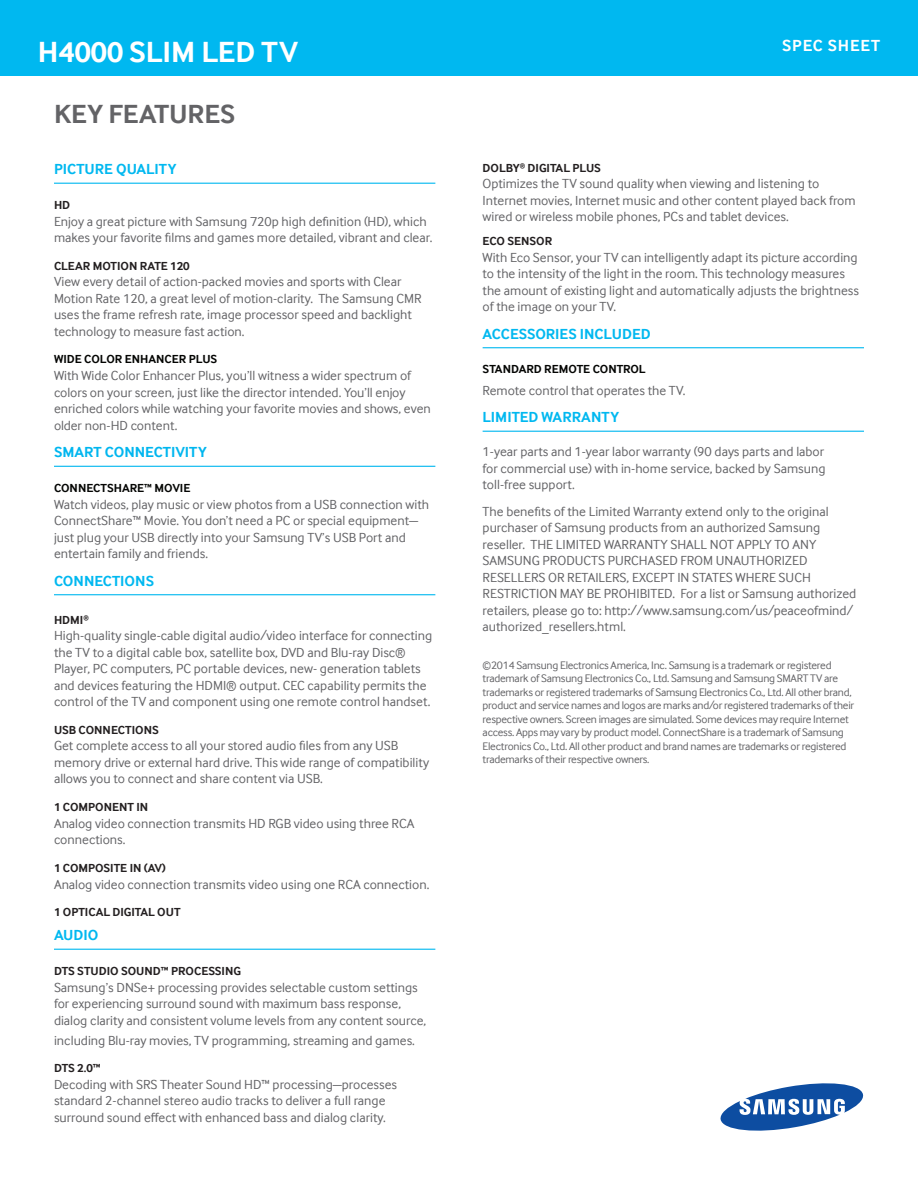
<style>
.page{position:relative;width:918px;height:1188px;background:#fff}
.page>*{position:absolute;margin:0;border:0;box-sizing:border-box;transform-origin:0 0}
.t1{font:700 30px "Samsung Inter Face";color:#fff}
.t2{font:700 27px "Samsung Inter Face";color:#636366}
.t3{font:700 16.5px "Samsung Inter Face";letter-spacing:.05em;color:#fff}
.t4{font:700 15px "Samsung Inter Face";color:#00b8f0}
.t5{font:700 15px "Samsung Inter Face";color:#00b6ef}
.t6{font:13.5px/16.5px "Samsung Inter Face";color:#636366}
.t7{font:700 12px "Samsung Inter Face";color:#231f20}
.t8{font:700 12px "Samsung Inter Face";color:#040503}
.t9{font:11.25px/13.5px "Samsung Inter Face";letter-spacing:-.02em;color:#636366}
</style>
<div class="page">
<svg style="left:720px;top:1083px;width:144px;height:48px"></svg>
<div style="left:0;top:0;width:918px;height:76px;background:#00b8f0"></div>
<hr style="left:54px;top:183px;width:381px;height:1px;background:#00b8f0">
<hr style="left:54px;top:466px;width:381px;height:1px;background:#00b6ef">
<hr style="left:54px;top:594px;width:381px;height:1px;background:#00b8f0">
<hr style="left:54px;top:949px;width:381px;height:1px;background:#00b8f0">
<hr style="left:483px;top:347px;width:381px;height:1px;background:#00b8f0">
<hr style="left:483px;top:431px;width:381px;height:1px;background:#00b8f0">
<h1 class="t1" style="left:38px;top:34px;width:262px">H4000 SLIM LED TV</h1>
<p class="t3" style="left:782px;top:36px;width:100px">SPEC SHEET</p>
<h2 class="t2" style="left:54px;top:98px;width:183px">KEY FEATURES</h2>
<p class="t4" style="left:54px;top:160px;width:124px">PICTURE QUALITY</p>
<p class="t7" style="left:54px;top:198px;width:18px">HD</p>
<p class="t6" style="left:54px;top:213px;width:380px">Enjoy a great picture with Samsung 720p high definition (HD), which makes your favorite films and games more detailed, vibrant and clear.</p>
<p class="t7" style="left:54px;top:259px;width:16px">CLEAR</p>
<p class="t7" style="left:93px;top:259px;width:18px">MOTION</p>
<p class="t7" style="left:140px;top:259px;width:16px">RATE</p>
<p class="t7" style="left:170px;top:259px;width:21px">120</p>
<p class="t6" style="left:54px;top:274px;width:369px">View every detail of action-packed movies and sports with Clear Motion Rate 120, a great level of motion-clarity. The Samsung CMR uses the frame refresh rate, image processor speed and backlight technology to measure fast action.</p>
<p class="t8" style="left:54px;top:352px;width:17px">WIDE</p>
<p class="t8" style="left:84px;top:352px;width:16px">COLOR</p>
<p class="t8" style="left:125px;top:352px;width:16px">ENHANCER</p>
<p class="t8" style="left:189px;top:352px;width:15px">PLUS</p>
<p class="t6" style="left:54px;top:368px;width:378px">With Wide Color Enhancer Plus, you’ll witness a wider spectrum of colors on your screen, just like the director intended. You’ll enjoy enriched colors while watching your favorite movies and shows, even older non-HD content.</p>
<p class="t5" style="left:54px;top:443px;width:154px">SMART CONNECTIVITY</p>
<p class="t8" style="left:54px;top:481px;width:16px">CONNECT</p>
<p class="t8" style="left:107px;top:481px;width:15px">SHARE</p>
<p class="t8" style="left:144px;top:481px;width:28px">™ MOVIE</p>
<p class="t6" style="left:54px;top:496px;width:377px">Watch videos, play music or view photos from a USB connection with ConnectShare™ Movie. You don’t need a PC or special equipment— just plug your USB directly into your Samsung TV’s USB Port and entertain family and friends.</p>
<p class="t4" style="left:54px;top:572px;width:102px">CONNECTIONS</p>
<p class="t7" style="left:54px;top:613px;width:36px">HDMI<sup>®</sup></p>
<p class="t6" style="left:54px;top:627px;width:380px">High-quality single-cable digital audio/video interface for connecting the TV to a digital cable box, satellite box, DVD and Blu-ray Disc® Player, PC computers, PC portable devices, new- generation tablets and devices featuring the HDMI® output. CEC capability permits the control of the TV and component using one remote control handset.</p>
<p class="t7" style="left:54px;top:723px;width:41px">USB CONNECTIONS</p>
<p class="t6" style="left:54px;top:738px;width:377px">Get complete access to all your stored audio files from any USB memory drive or external hard drive. This wide range of compatibility allows you to connect and share content via USB.</p>
<p class="t7" style="left:54px;top:800px;width:25px">1 COMPONENT</p>
<p class="t7" style="left:136px;top:800px;width:6px">IN</p>
<p class="t6" style="left:54px;top:815px;width:362px">Analog video connection transmits HD RGB video using three RCA connections.</p>
<p class="t7" style="left:54px;top:861px;width:25px">1 COMPOSITE</p>
<p class="t7" style="left:130px;top:861px;width:38px">IN (AV)</p>
<p class="t6" style="left:54px;top:876px;width:377px">Analog video connection transmits video using one RCA connection.</p>
<p class="t7" style="left:54px;top:905px;width:25px">1 OPTICAL</p>
<p class="t7" style="left:113px;top:905px;width:15px">DIGITAL</p>
<p class="t7" style="left:157px;top:905px;width:17px">OUT</p>
<p class="t4" style="left:54px;top:926px;width:46px">AUDIO</p>
<p class="t7" style="left:54px;top:964px;width:38px">DTS STUDIO</p>
<p class="t7" style="left:121px;top:964px;width:16px">SOUND</p>
<p class="t7" style="left:161px;top:964px;width:82px">™ PROCESSING</p>
<p class="t6" style="left:54px;top:979px;width:374px">Samsung’s DNSe+ processing provides selectable custom settings for experiencing surround sound with maximum bass response, dialog clarity and consistent volume levels from any content source,</p>
<p class="t6" style="left:54px;top:1032px;width:362px">including Blu-ray movies, TV programming, streaming and games.</p>
<p class="t7" style="left:54px;top:1061px;width:48px">DTS 2.0™</p>
<p class="t6" style="left:54px;top:1076px;width:345px">Decoding with SRS Theater Sound HD™ processing—processes standard 2-channel stereo audio tracks to deliver a full range surround sound effect with enhanced bass and dialog clarity.</p>
<p class="t7" style="left:483px;top:161px;width:17px">DOLBY</p>
<p class="t7" style="left:520px;top:161px;width:23px"><sup>®</sup> DIGITAL</p>
<p class="t7" style="left:572px;top:161px;width:15px">PLUS</p>
<p class="t6" style="left:483px;top:175px;width:375px">Optimizes the TV sound quality when viewing and listening to<br>Internet movies, Internet music and other content played back from wired or wireless mobile phones, PCs and tablet devices.</p>
<p class="t7" style="left:483px;top:234px;width:71px">ECO SENSOR</p>
<p class="t6" style="left:483px;top:249px;width:378px">With Eco Sensor, your TV can intelligently adapt its picture according to the intensity of the light in the room. This technology measures the amount of existing light and automatically adjusts the brightness of the image on your TV.</p>
<p class="t4" style="left:483px;top:325px;width:170px">ACCESSORIES INCLUDED</p>
<p class="t8" style="left:483px;top:362px;width:78px">STANDARD REMOTE</p>
<p class="t8" style="left:593px;top:362px;width:16px">CONTROL</p>
<p class="t6" style="left:483px;top:382px;width:204px">Remote control that operates the TV.</p>
<p class="t4" style="left:483px;top:408px;width:9px">LIMITED</p>
<p class="t4" style="left:542px;top:408px;width:79px">WARRANTY</p>
<p class="t6" style="left:483px;top:443px;width:344px;text-align:justify">1-year parts and 1-year labor warranty (90 days parts and labor for commercial use) with in-home service, backed by Samsung toll-free support.</p>
<p class="t6" style="left:483px;top:503px;width:375px">The benefits of the Limited Warranty extend only to the original purchaser of Samsung products from an authorized Samsung reseller. THE LIMITED WARRANTY SHALL NOT APPLY TO ANY SAMSUNG PRODUCTS PURCHASED FROM UNAUTHORIZED RESELLERS OR RETAILERS, EXCEPT IN STATES WHERE SUCH RESTRICTION MAY BE PROHIBITED. For a list or Samsung authorized retailers, please go to: http://www.samsung.com/us/peaceofmind/ authorized_resellers.html.</p>
<p class="t9" style="left:483px;top:658px;width:373px">©2014 Samsung Electronics America, Inc. Samsung is a trademark or registered trademark of Samsung Electronics Co., Ltd. Samsung and Samsung SMART TV are trademarks or registered trademarks of Samsung Electronics Co., Ltd. All other brand, product and service names and logos are marks and/or registered trademarks of their respective owners. Screen images are simulated. Some devices may require Internet access. Apps may vary by product model. ConnectShare is a trademark of Samsung Electronics Co., Ltd. All other product and brand names are trademarks or registered trademarks of their respective owners.</p>
</div>
